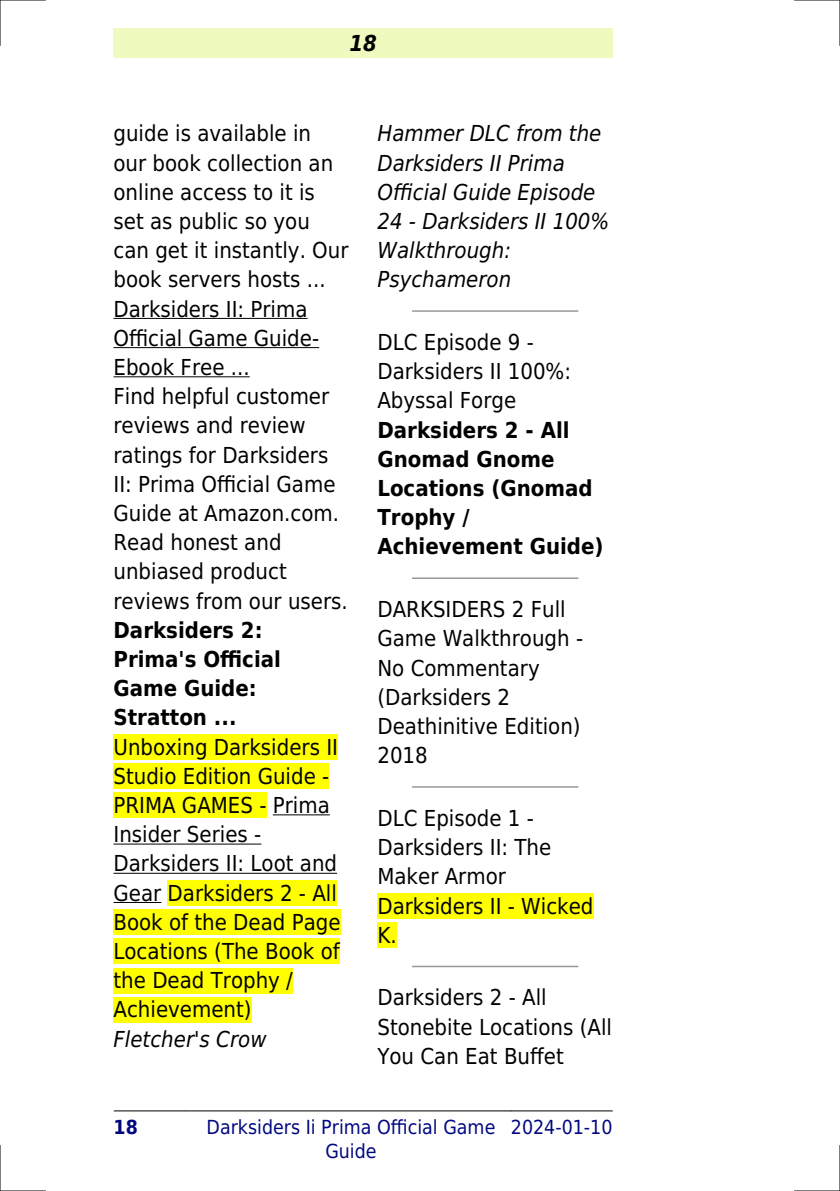
<style>
.page{position:relative;width:840px;height:1191px;background:#fff}
.page>*{position:absolute;margin:0;border:0;box-sizing:border-box;transform-origin:0 0}
.t1{font:22px/29.2px "DejaVu Sans Condensed";color:#000}
.t2{font:700 22px/29.2px "DejaVu Sans Condensed";color:#000}
.t3{font:italic 22px/29.2px "DejaVu Sans Condensed";color:#000}
.t4{font:italic 700 22px "DejaVu Sans Condensed";color:#000}
.t5{font:19.4px/23.2px "DejaVu Sans Condensed";color:#000880;text-align:center}
.t6{font:700 19.4px "DejaVu Sans Condensed";color:#000880}
</style>
<div class="page">
<div style="left:113px;top:28px;width:499px;height:30px;background:#effbbe"></div>
<hr style="left:114px;top:1110px;width:77px;height:1px;background:#000">
<hr style="left:191px;top:1110px;width:319px;height:1px;background:#000">
<hr style="left:511px;top:1110px;width:101px;height:1px;background:#000">
<hr style="left:113px;top:318px;width:194px;height:1px;background:#000">
<hr style="left:113px;top:347px;width:206px;height:1px;background:#000">
<hr style="left:113px;top:376px;width:136px;height:1px;background:#000">
<div style="left:113px;top:734px;width:225px;height:26px;background:#ff0"></div>
<div style="left:113px;top:763px;width:216px;height:26px;background:#ff0"></div>
<div style="left:113px;top:792px;width:153px;height:26px;background:#ff0"></div>
<hr style="left:273px;top:814px;width:56px;height:1px;background:#000">
<hr style="left:113px;top:843px;width:148px;height:1px;background:#000">
<hr style="left:113px;top:872px;width:224px;height:1px;background:#000">
<hr style="left:113px;top:902px;width:48px;height:1px;background:#000">
<div style="left:167px;top:880px;width:170px;height:25px;background:#ff0"></div>
<div style="left:113px;top:909px;width:227px;height:26px;background:#ff0"></div>
<div style="left:113px;top:938px;width:226px;height:26px;background:#ff0"></div>
<div style="left:113px;top:967px;width:180px;height:26px;background:#ff0"></div>
<div style="left:113px;top:997px;width:138px;height:25px;background:#ff0"></div>
<hr style="left:412px;top:310px;width:165px;height:2px;background:#999">
<hr style="left:412px;top:577px;width:165px;height:2px;background:#999">
<hr style="left:412px;top:786px;width:165px;height:1px;background:#999">
<div style="left:377px;top:893px;width:216px;height:25px;background:#ff0"></div>
<div style="left:377px;top:922px;width:19px;height:26px;background:#ff0"></div>
<hr style="left:412px;top:965px;width:165px;height:2px;background:#999">
<hr style="left:0;top:0;width:45px;height:1px;background:#000">
<hr style="left:794px;top:0;width:45px;height:1px;background:#000">
<hr style="left:0;top:1190px;width:45px;height:1px;background:#000">
<hr style="left:794px;top:1190px;width:45px;height:1px;background:#000">
<hr style="left:0;top:0;width:1px;height:45px;background:#000">
<hr style="left:0;top:1145px;width:1px;height:46px;background:#000">
<hr style="left:839px;top:0;width:1px;height:45px;background:#000">
<hr style="left:839px;top:1145px;width:1px;height:46px;background:#000">
<p class="t4" style="left:349px;top:30px;width:29px">18</p>
<p class="t1" style="left:113px;top:119px;width:236px">guide is available in our book collection an online access to it is set as public so you can get it instantly. Our book servers hosts ...<br>Darksiders II: Prima<br>Official Game Guide-<br>Ebook Free ...<br>Find helpful customer reviews and review ratings for Darksiders<br>II: Prima Official Game<br>Guide at Amazon.com.<br>Read honest and unbiased product reviews from our users.</p>
<p class="t2" style="left:113px;top:615px;width:169px">Darksiders 2:<br>Prima's Official<br>Game Guide:<br>Stratton ...</p>
<p class="t1" style="left:113px;top:732px;width:228px">Unboxing Darksiders II<br>Studio Edition Guide -<br>PRIMA GAMES - Prima<br>Insider Series -<br>Darksiders II: Loot and<br>Gear Darksiders 2 - All<br>Book of the Dead Page<br>Locations (The Book of the Dead Trophy /<br>Achievement)</p>
<p class="t3" style="left:113px;top:1024px;width:154px">Fletcher's Crow</p>
<p class="t3" style="left:377px;top:119px;width:233px">Hammer DLC from the<br>Darksiders II Prima<br>Official Guide Episode<br>24 - Darksiders II 100%<br>Walkthrough:<br>Psychameron</p>
<p class="t1" style="left:377px;top:328px;width:195px">DLC Episode 9 -<br>Darksiders II 100%:<br>Abyssal Forge</p>
<p class="t2" style="left:377px;top:415px;width:227px">Darksiders 2 - All<br>Gnomad Gnome<br>Locations (Gnomad<br>Trophy /<br>Achievement Guide)</p>
<p class="t1" style="left:377px;top:595px;width:207px">DARKSIDERS 2 Full<br>Game Walkthrough -<br>No Commentary (Darksiders 2<br>Deathinitive Edition)<br>2018</p>
<p class="t1" style="left:377px;top:803px;width:217px">DLC Episode 1 -<br>Darksiders II: The<br>Maker Armor<br>Darksiders II - Wicked<br>K.</p>
<p class="t1" style="left:377px;top:983px;width:236px">Darksiders 2 - All<br>Stonebite Locations (All<br>You Can Eat Buffet</p>
<p class="t6" style="left:113px;top:1116px;width:26px">18</p>
<p class="t5" style="left:206px;top:1116px;width:290px">Darksiders Ii Prima Official Game<br>Guide</p>
<p class="t5" style="left:510px;top:1116px;width:103px">2024-01-10</p>
</div>
